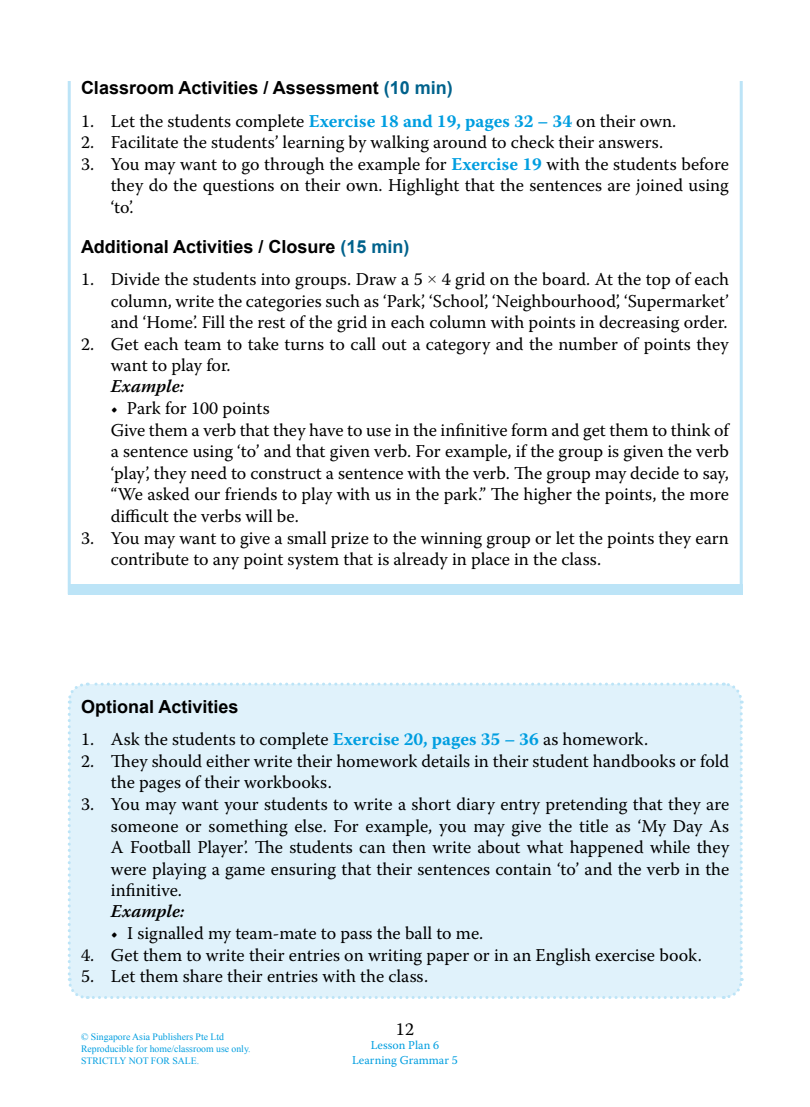
<style>
.page{position:relative;width:810px;height:1107px;background:#fff}
.page>*{position:absolute;margin:0;border:0;box-sizing:border-box;transform-origin:0 0}
.t1{font:18px/21.6px "Warnock Pro";color:#000}
.t2{font:700 18px "Arial";color:#000}
.t3{font:italic 600 18px "Warnock Pro";color:#000}
.t4{font:12px/14.4px "Warnock Pro";color:#009ee0;text-align:center}
.t5{font:9.75px/11.7px "Times New Roman";color:#009ee0}
.s1{color:#00628c}
.s2{font-weight:700;color:#009ee0}
.s3{font-family:"Times New Roman"}
</style>
<div class="page">
<svg style="left:67px;top:81px;width:676px;height:514px"></svg>
<div style="left:68px;top:584px;width:675px;height:10px;background:#bce4f7"></div>
<svg style="left:338px;top:236px;width:74px;height:24px"></svg>
<div style="left:67px;top:682px;width:677px;height:317px;background:#e0f2fb"></div>
<p class="t2" style="left:81px;top:76px;width:373px">Classroom Activities / Assessment <span class="s1">(10 min)</span></p>
<p class="t1" style="left:81px;top:109px;width:597px">1. Let the students complete <span class="s2">Exercise 18 and 19, pages 32 – 34</span> on their own.</p>
<p class="t1" style="left:81px;top:131px;width:584px">2. Facilitate the students’ learning by walking around to check their answers.</p>
<p class="t1" style="left:111px;top:153px;width:620px;text-align:justify;text-indent:-30px">3. You may want to go through the example for <span class="s2">Exercise 19</span> with the students before they do the questions on their own. Highlight that the sentences are joined using ‘to’.</p>
<p class="t2" style="left:81px;top:234px;width:330px">Additional Activities / Closure <span class="s1">(15 min)</span></p>
<p class="t1" style="left:111px;top:268px;width:620px;text-align:justify;text-indent:-30px">1. Divide the students into groups. Draw a 5 <span class="s3">×</span> 4 grid on the board. At the top of each column, write the categories such as ‘Park’, ‘School’, ‘Neighbourhood’, ‘Supermarket’ and ‘Home’. Fill the rest of the grid in each column with points in decreasing order.</p>
<p class="t1" style="left:111px;top:333px;width:620px;text-indent:-30px">2. Get each team to take turns to call out a category and the number of points they want to play for.</p>
<p class="t3" style="left:111px;top:376px;width:75px">Example:</p>
<p class="t1" style="left:111px;top:397px;width:620px">• Park for 100 points<br>Give them a verb that they have to use in the infinitive form and get them to think of a sentence using ‘to’ and that given verb. For example, if the group is given the verb ‘play’, they need to construct a sentence with the verb. The group may decide to say, “We asked our friends to play with us in the park.” The higher the points, the more difficult the verbs will be.</p>
<p class="t1" style="left:111px;top:526px;width:620px;text-indent:-30px">3. You may want to give a small prize to the winning group or let the points they earn contribute to any point system that is already in place in the class.</p>
<p class="t2" style="left:81px;top:695px;width:159px">Optional Activities</p>
<p class="t1" style="left:81px;top:728px;width:569px">1. Ask the students to complete <span class="s2">Exercise 20, pages 35 – 36</span> as homework.</p>
<p class="t1" style="left:111px;top:750px;width:620px;text-indent:-30px">2. They should either write their homework details in their student handbooks or fold the pages of their workbooks.</p>
<p class="t1" style="left:111px;top:793px;width:620px;text-align:justify;text-indent:-30px">3. You may want your students to write a short diary entry pretending that they are someone or something else. For example, you may give the title as ‘My Day As A Football Player’. The students can then write about what happened while they were playing a game ensuring that their sentences contain ‘to’ and the verb in the infinitive.</p>
<p class="t3" style="left:111px;top:901px;width:75px">Example:</p>
<p class="t1" style="left:111px;top:922px;width:374px">• I signalled my team-mate to pass the ball to me.</p>
<p class="t1" style="left:81px;top:944px;width:622px">4. Get them to write their entries on writing paper or in an English exercise book.</p>
<p class="t1" style="left:81px;top:965px;width:348px">5. Let them share their entries with the class.</p>
<p class="t5" style="left:81px;top:1031px;width:171px">© Singapore Asia Publishers Pte Ltd<br>Reproducible for home/classroom use only.<br>STRICTLY NOT FOR SALE.</p>
<p class="t1" style="left:396px;top:1018px;width:20px">12</p>
<p class="t4" style="left:352px;top:1038px;width:107px">Lesson Plan 6<br>Learning Grammar 5</p>
</div>
